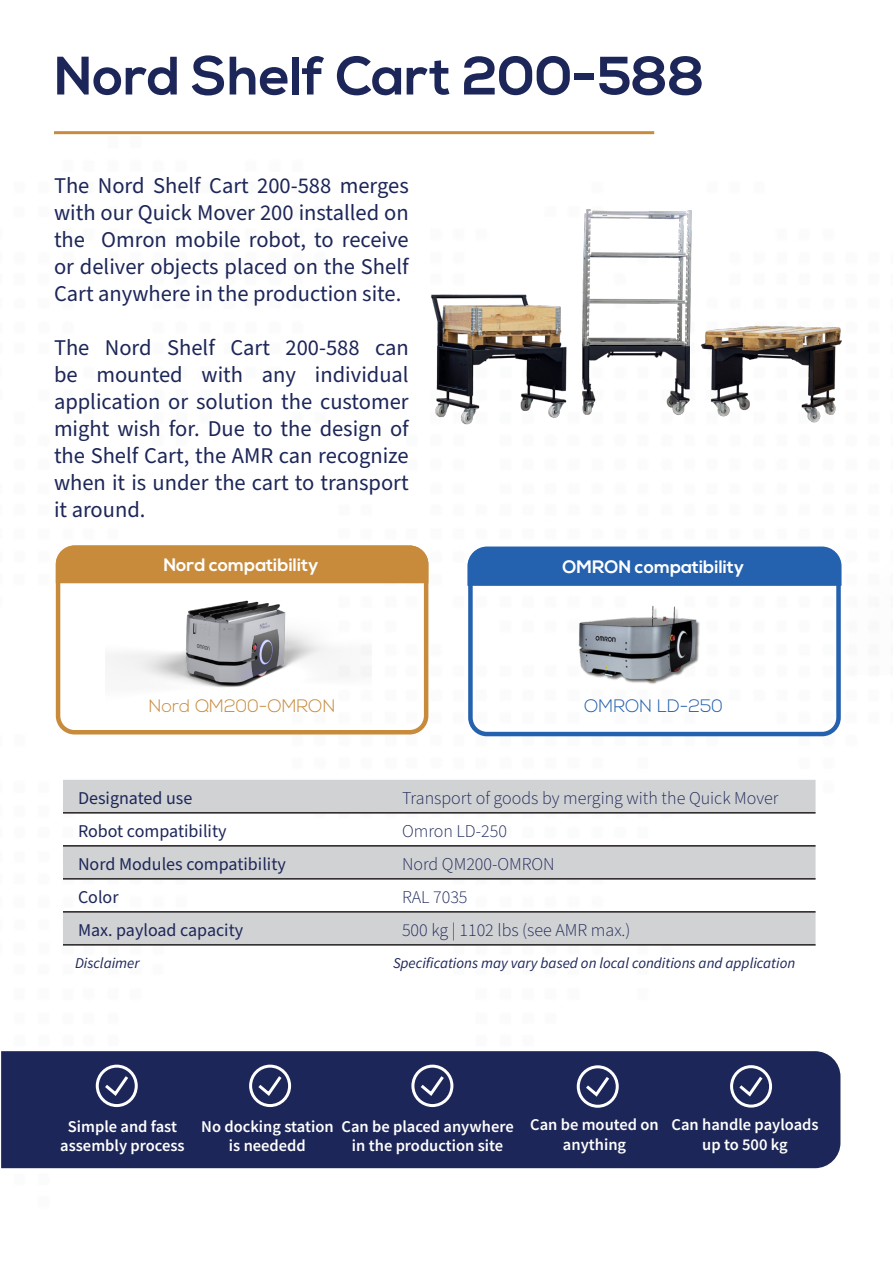
<style>
.page{position:relative;width:893px;height:1263px;background:#fff}
.page>*{position:absolute;margin:0;border:0;box-sizing:border-box;transform-origin:0 0}
.t1{font:700 54px "Nexa";color:#1d2658}
.t2{font:22.5px/27px "Source Sans Pro";color:#1d2658;text-align:justify}
.t3{font:300 18px "Source Sans Pro";color:#1d2658}
.t4{font:18px "Source Sans Pro";color:#1d2658}
.t5{font:700 18px "Nexa";color:#fff}
.t6{font:300 18px "Nexa";color:#c88b3c}
.t7{font:300 18px "Nexa";color:#2461ae}
.t8{font:600 16.5px/19.8px "Source Sans Pro";color:#fff;text-align:center}
.t9{font:italic 15px "Source Sans Pro";color:#1d2658}
</style>
<div class="page">
<hr style="left:54px;top:131px;width:600px;height:3px;background:#c88b3c">
<div style="left:1px;top:1051px;width:839px;height:117px;background:#1d2658"></div>
<div style="left:96px;top:1065px;width:42px;height:42px;border:3px solid #fff;border-radius:50%"></div>
<div style="left:249px;top:1065px;width:42px;height:42px;border:3px solid #fff;border-radius:50%"></div>
<svg style="left:102px;top:1073px;width:29px;height:25px"></svg>
<svg style="left:255px;top:1073px;width:29px;height:25px"></svg>
<div style="left:411px;top:1065px;width:42px;height:42px;border:3px solid #fff;border-radius:50%"></div>
<svg style="left:417px;top:1073px;width:30px;height:25px"></svg>
<div style="left:577px;top:1065px;width:42px;height:43px;border:3px solid #fff;border-radius:50%"></div>
<svg style="left:583px;top:1073px;width:29px;height:26px"></svg>
<div style="left:730px;top:1065px;width:42px;height:42px;border:3px solid #fff;border-radius:50%"></div>
<svg style="left:736px;top:1073px;width:29px;height:26px"></svg>
<svg style="left:63px;top:780px;width:753px;height:164px;fill:#d1d2d4"></svg>
<hr style="left:63px;top:812px;width:753px;height:1px;background:#231f20">
<hr style="left:63px;top:845px;width:753px;height:1px;background:#231f20">
<hr style="left:63px;top:878px;width:753px;height:1px;background:#231f20">
<hr style="left:63px;top:911px;width:753px;height:1px;background:#231f20">
<hr style="left:63px;top:944px;width:753px;height:1px;background:#231f20">
<img style="left:430px;top:209px;width:412px;height:216px">
<div style="left:61px;top:550px;width:362px;height:33px;background:#c88b3c"></div>
<div style="left:56px;top:545px;width:372px;height:189px;border:4px solid #c88b3c;border-radius:16px"></div>
<svg style="left:467px;top:546px;width:375px;height:40px;background:#2f69b2"></svg>
<div style="left:468px;top:547px;width:373px;height:189px;border:4px solid #2461ae;border-radius:16px"></div>
<img style="left:548px;top:558px;width:182px;height:126px">
<img style="left:105px;top:563px;width:267px;height:170px">
<p class="t1" style="left:54px;top:45px;width:652px">Nord Shelf Cart 200-588</p>
<p class="t2" style="left:54px;top:172px;width:356px">The Nord Shelf Cart 200-588 merges with our Quick Mover 200 installed on the Omron mobile robot, to receive or deliver objects placed on the Shelf Cart anywhere in the production site.</p>
<p class="t2" style="left:54px;top:334px;width:356px">The Nord Shelf Cart 200-588 can be mounted with any individual application or solution the customer might wish for. Due to the design of the Shelf Cart, the AMR can recognize when it is under the cart to transport it around.</p>
<p class="t5" style="left:163px;top:554px;width:157px">Nord compatibility</p>
<p class="t6" style="left:149px;top:696px;width:188px">Nord QM200-OMRON</p>
<p class="t5" style="left:562px;top:556px;width:183px">OMRON compatibility</p>
<p class="t7" style="left:584px;top:696px;width:140px">OMRON LD-250</p>
<p class="t4" style="left:78px;top:786px;width:116px">Designated use</p>
<p class="t3" style="left:402px;top:786px;width:378px">Transport of goods by merging with the Quick Mover</p>
<p class="t4" style="left:78px;top:819px;width:150px">Robot compatibility</p>
<p class="t3" style="left:402px;top:819px;width:106px">Omron LD-250</p>
<p class="t4" style="left:78px;top:852px;width:209px">Nord Modules compatibility</p>
<p class="t3" style="left:402px;top:852px;width:154px">Nord QM200-OMRON</p>
<p class="t4" style="left:78px;top:885px;width:42px">Color</p>
<p class="t3" style="left:402px;top:885px;width:67px">RAL 7035</p>
<p class="t4" style="left:78px;top:918px;width:167px">Max. payload capacity</p>
<p class="t3" style="left:402px;top:918px;width:230px">500 kg | 1102 lbs (see AMR max.)</p>
<p class="t9" style="left:75px;top:953px;width:66px">Disclaimer</p>
<p class="t9" style="left:393px;top:953px;width:404px">Specifications may vary based on local conditions and application</p>
<p class="t8" style="left:60px;top:1116px;width:126px">Simple and fast assembly process</p>
<p class="t8" style="left:201px;top:1116px;width:134px">No docking station is neededd</p>
<p class="t8" style="left:342px;top:1116px;width:174px">Can be placed anywhere in the production site</p>
<p class="t8" style="left:530px;top:1114px;width:130px">Can be mouted on anything</p>
<p class="t8" style="left:672px;top:1114px;width:149px">Can handle payloads up to 500 kg</p>
</div>
